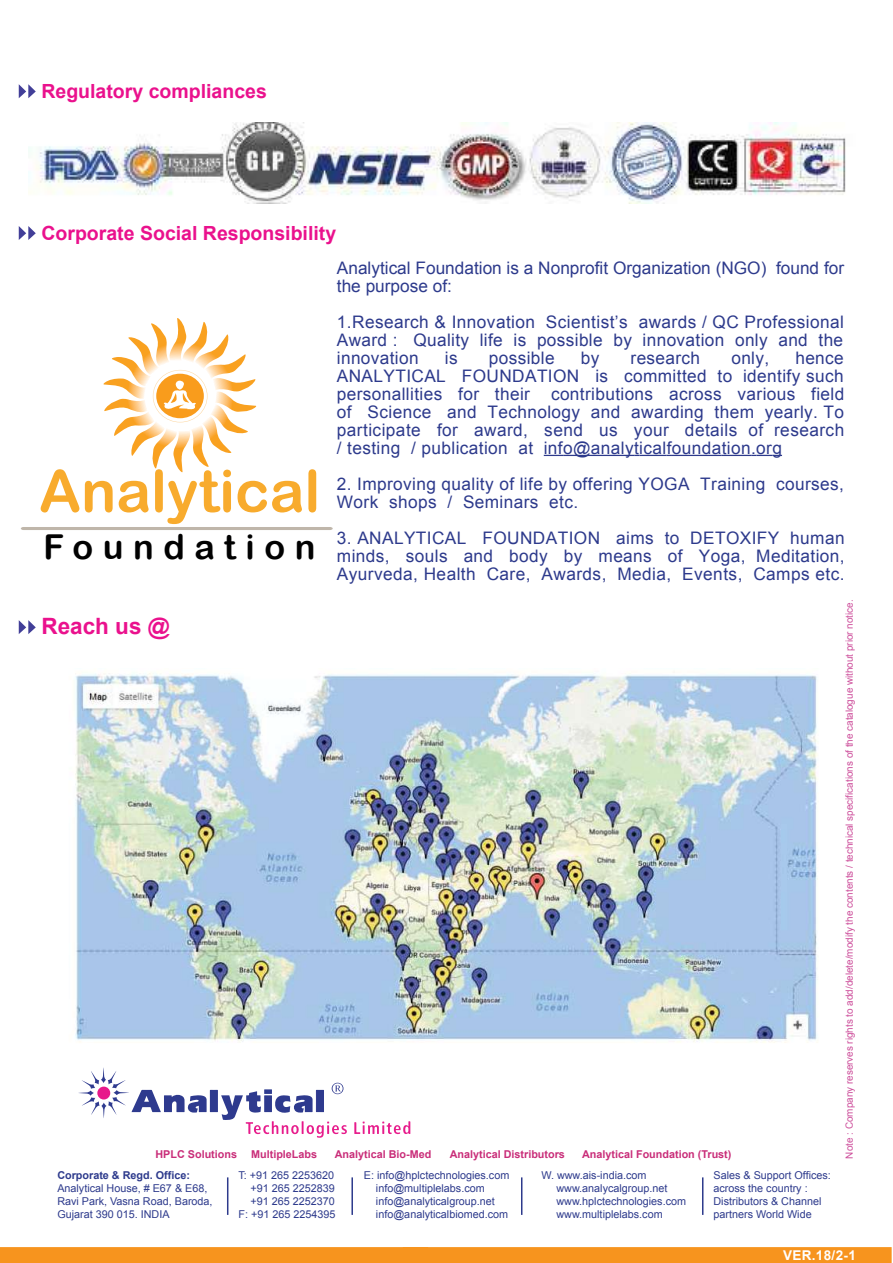
<style>
.page{position:relative;width:893px;height:1263px;background:#fff}
.page>*{position:absolute;margin:0;border:0;box-sizing:border-box;transform-origin:0 0}
.t1{font:58.35px "Arial Rounded MT Bold";color:#f8ab2d}
.t2{font:34.35px "Arial Rounded MT Bold";letter-spacing:.28em;color:#010101}
.t3{font:700 22.5px "Arial";color:#ea118d}
.t4{font:700 19.5px "Arial";color:#ea118d}
.t5{font:17.25px/18px "Arial";letter-spacing:.02em;color:#2d3a8c;text-align:justify}
.t6{font:17.25px/18px "Arial";color:#2d3a8c}
.t7{font:700 13.5px "Arial";color:#fff}
.t8{font:10.8px/12.9px "Arial";color:#2d3a8c}
.t9{font:700 10.8px "Arial";color:#c92d79}
.t10{font:700 10.8px "Arial";color:#2d3a8c}
.t11{font:9.9px "Arial";color:#cd4e9b}
</style>
<div class="page">
<svg style="left:19px;top:84px;width:17px;height:14px"></svg>
<svg style="left:19px;top:620px;width:17px;height:14px"></svg>
<div style="left:0;top:1247px;width:892px;height:16px;background:#f7941e"></div>
<img style="left:75px;top:671px;width:743px;height:372px">
<hr style="left:702px;top:1177px;width:1px;height:38px;background:#2d3a8c">
<hr style="left:521px;top:1177px;width:1px;height:38px;background:#2d3a8c">
<hr style="left:351px;top:1177px;width:2px;height:38px;background:#2d3a8c">
<hr style="left:227px;top:1177px;width:1px;height:38px;background:#2d3a8c">
<svg style="left:544px;top:455px;width:19px;height:1px"></svg>
<hr style="left:563px;top:455px;width:71px;height:1px;background:#2d3a8c">
<svg style="left:634px;top:455px;width:38px;height:1px"></svg>
<hr style="left:672px;top:455px;width:50px;height:1px;background:#2d3a8c">
<svg style="left:722px;top:455px;width:60px;height:1px"></svg>
<svg style="left:19px;top:226px;width:17px;height:14px"></svg>
<svg style="left:354px;top:1121px;width:56px;height:14px"></svg>
<svg style="left:78px;top:1067px;width:269px;height:71px"></svg>
<div style="left:97px;top:1086px;width:13px;height:13px;background:#e7198b;border-radius:50%"></div>
<svg style="left:103px;top:318px;width:154px;height:155px"></svg>
<svg style="left:21px;top:527px;width:312px;height:3px"></svg>
<img style="left:28px;top:123px;width:818px;height:81px">
<p class="t4" style="left:41px;top:78px;width:227px">Regulatory compliances</p>
<p class="t4" style="left:41px;top:220px;width:296px">Corporate Social Responsibility</p>
<h1 class="t1" style="left:39px;top:457px;width:283px">Analytical</h1>
<h2 class="t2" style="left:43px;top:526px;width:274px">Foundation</h2>
<p class="t6" style="left:337px;top:259px;width:509px">Analytical Foundation is a Nonprofit Organization (NGO) found for the purpose of:</p>
<p class="t5" style="left:337px;top:313px;width:509px">1.Research &amp; Innovation Scientist’s awards / QC Professional Award : Quality life is possible by innovation only and the innovation</p>
<p class="t5" style="left:337px;top:349px;width:509px;text-indent:459px">hence ANALYTICAL FOUNDATION is committed to identify such personallities for their contributions across various field of Science and Technology and awarding them yearly. To participate for award, send us your details of research / testing / publication at info@analyticalfoundation.org</p>
<p class="t5" style="left:337px;top:475px;width:508px">2. Improving quality of life by offering YOGA Training courses,<br>Work shops / Seminars etc.</p>
<p class="t5" style="left:337px;top:529px;width:509px">3. ANALYTICAL FOUNDATION aims to DETOXIFY human minds, souls and body by means of Yoga, Meditation, Ayurveda, Health Care, Awards, Media, Events, Camps etc.</p>
<p class="t5" style="left:445px;top:349px;width:14px">is</p>
<p class="t5" style="left:489px;top:349px;width:67px">possible</p>
<p class="t5" style="left:581px;top:349px;width:20px">by</p>
<p class="t5" style="left:631px;top:349px;width:71px">research</p>
<p class="t5" style="left:731px;top:349px;width:39px">only,</p>
<h3 class="t3" style="left:41px;top:611px;width:130px">Reach us @</h3>
<p class="t9" style="left:155px;top:1147px;width:83px">HPLC Solutions</p>
<p class="t9" style="left:251px;top:1147px;width:68px">MultipleLabs</p>
<p class="t9" style="left:335px;top:1147px;width:98px">Analytical Bio-Med</p>
<p class="t9" style="left:450px;top:1147px;width:117px">Analytical Distributors</p>
<p class="t9" style="left:582px;top:1147px;width:151px">Analytical Foundation (Trust)</p>
<p class="t10" style="left:57px;top:1168px;width:134px">Corporate &amp; Regd. Office:</p>
<p class="t8" style="left:57px;top:1182px;width:157px">Analytical House, # E67 &amp; E68,<br>Ravi Park, Vasna Road, Baroda,<br>Gujarat 390 015. INDIA</p>
<p class="t8" style="left:238px;top:1169px;width:98px;text-align:right">T: +91 265 2253620 +91 265 2252839 +91 265 2252370<br>F: +91 265 2254395</p>
<p class="t8" style="left:376px;top:1169px;width:135px;text-indent:-12px">E: info@hplctechnologies.com info@multiplelabs.com info@analyticalgroup.net info@analyticalbiomed.com</p>
<p class="t8" style="left:556px;top:1169px;width:131px;text-indent:-15px">W. www.ais-india.com www.analycalgroup.net www.hplctechnologies.com www.multiplelabs.com</p>
<p class="t8" style="left:713px;top:1169px;width:119px">Sales &amp; Support Offices: across the country :<br>Distributors &amp; Channel partners World Wide</p>
<p class="t11" style="left:843px;top:1158px;width:561px;rotate:-90deg">Note : Company reserves rights to add/delete/modify the contents / technical specifications of the catalogue without prior notice.</p>
<p class="t7" style="left:783px;top:1246px;width:74px">VER.18/2-1</p>
</div>
